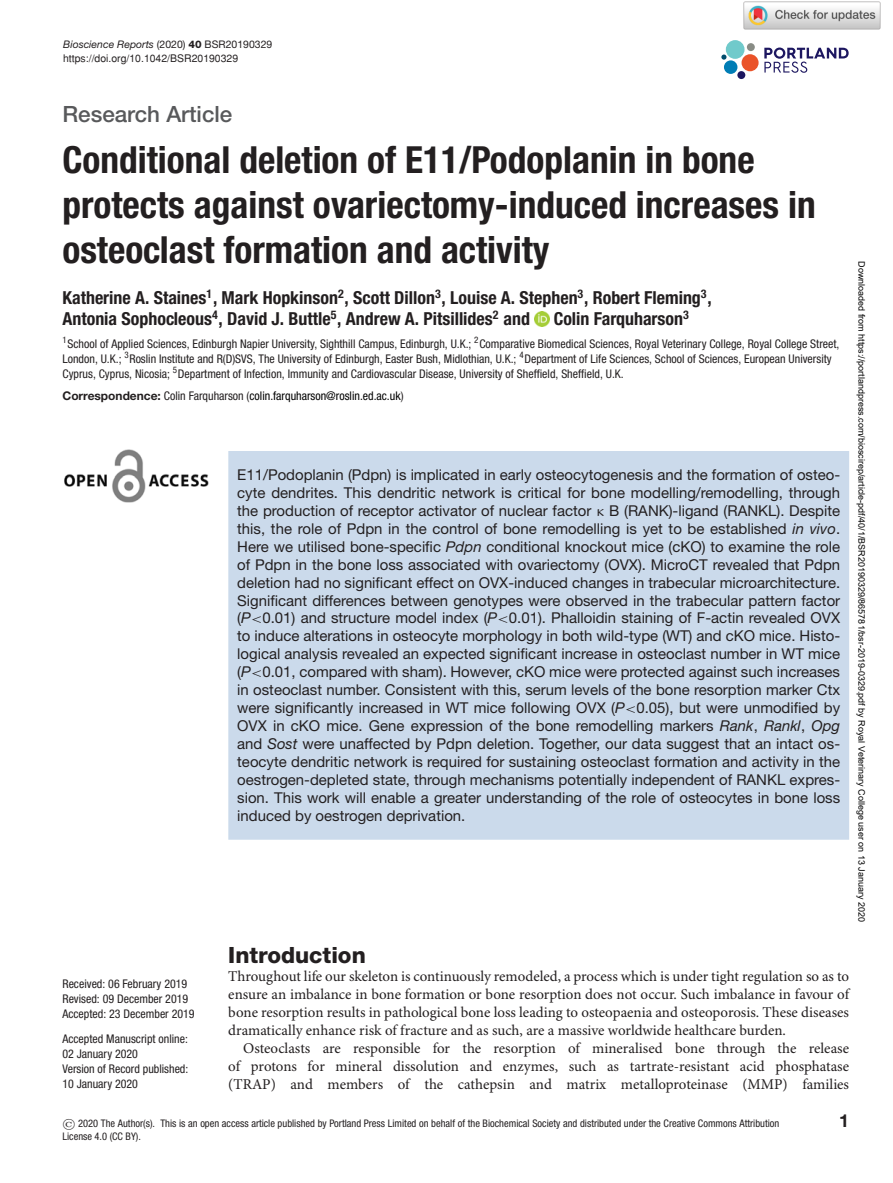
<style>
.page{position:relative;width:893px;height:1183px;background:#fff}
.page>*{position:absolute;margin:0;border:0;box-sizing:border-box;transform-origin:0 0}
.t1{font:700 condensed 37.35px/44.8px "Helvetica Neue LT Std";color:#231f20}
.t2{font:500 22.35px "Helvetica Neue LT Std";color:#58595b}
.t3{font:800 22.35px "Helvetica Neue LT Std";color:#231f20}
.t4{font:700 condensed 18px/21px "Helvetica Neue LT Std";color:#231f20}
.t5{font:700 18px "Helvetica Neue LT Std";color:#231f20}
.t6{font:15px/18px "Helvetica Neue LT Std";color:#231f20;text-align:justify}
.t7{font:15px/18px "Minion Pro";color:#231f20;text-align:justify}
.t8{font:condensed 12px/15px "Helvetica Neue LT Std";color:#231f20}
.t9{font:condensed 12px "Helvetica Neue LT Std";color:#000}
.t10{font:condensed 10.5px/13.5px "Helvetica Neue LT Std";color:#231f20}
.t11{font:italic 10.5px "Helvetica Neue LT Std";color:#231f20}
.t12{font:10.5px "Helvetica";color:#231f20}
.t13{font:9px "Arial";color:#000}
.s1{font-style:normal}
.s2{font-weight:800;font-style:normal}
.s3{font-weight:700;font-stretch:normal;color:#231f20}
.s4{color:#231f20}
.s5{font-family:"EURM10"}
.s6{font-style:italic}
.s7{font-family:"RMTMI"}
.s8{font-family:"SFRM0700";font-stretch:normal}
</style>
<div class="page">
<svg style="left:764px;top:48px;width:85px;height:25px"></svg>
<div style="left:726px;top:40px;width:18px;height:19px;background:#70cacb;border-radius:50%"></div>
<div style="left:741px;top:54px;width:18px;height:17px;background:#ea5329;border-radius:50%"></div>
<div style="left:724px;top:60px;width:13px;height:14px;background:#007db5;border-radius:50%"></div>
<div style="left:737px;top:71px;width:8px;height:8px;background:#1d1760;border-radius:50%"></div>
<div style="left:747px;top:43px;width:8px;height:8px;background:#888c85;border-radius:50%"></div>
<svg style="left:721px;top:54px;width:5px;height:6px"></svg>
<img style="left:534px;top:312px;width:16px;height:15px">
<img style="left:64px;top:449px;width:145px;height:53px">
<div style="left:228px;top:451px;width:621px;height:388px;background:#cbdaeb"></div>
<img style="left:743px;top:1px;width:138px;height:29px">
<p class="t11" style="left:63px;top:40px;width:211px">Bioscience Reports <span class="s1">(2020)</span> <span class="s2">40</span> <span class="s1">BSR20190329</span></p>
<p class="t12" style="left:63px;top:54px;width:177px">https://doi.org/10.1042/BSR20190329</p>
<h2 class="t2" style="left:62px;top:106px;width:171px">Research Article</h2>
<h1 class="t1" style="left:62px;top:140px;width:755px">Conditional deletion of E11/Podoplanin in bone protects against ovariectomy-induced increases in osteoclast formation and activity</h1>
<p class="t4" style="left:62px;top:289px;width:651px">Katherine A. Staines<sup>1</sup>, Mark Hopkinson<sup>2</sup>, Scott Dillon<sup>3</sup>, Louise A. Stephen<sup>3</sup>, Robert Fleming<sup>3</sup>,<br>Antonia Sophocleous<sup>4</sup>, David J. Buttle<sup>5</sup>, Andrew A. Pitsillides<sup>2</sup> and</p>
<p class="t4" style="left:554px;top:310px;width:137px">Colin Farquharson<sup>3</sup></p>
<p class="t8" style="left:62px;top:337px;width:778px"><sup>1</sup>School of Applied Sciences, Edinburgh Napier University, Sighthill Campus, Edinburgh, U.K.; <sup>2</sup>Comparative Biomedical Sciences, Royal Veterinary College, Royal College Street,<br>London, U.K.; <sup>3</sup>Roslin Institute and R(D)SVS, The University of Edinburgh, Easter Bush, Midlothian, U.K.; <sup>4</sup>Department of Life Sciences, School of Sciences, European University<br>Cyprus, Cyprus, Nicosia; <sup>5</sup>Department of Infection, Immunity and Cardiovascular Disease, University of Sheffield, Sheffield, U.K.</p>
<p class="t9" style="left:62px;top:391px;width:343px"><span class="s3">Correspondence:</span> <span class="s4">Colin Farquharson (</span>colin.farquharson@roslin.ed.ac.uk<span class="s4">)</span></p>
<p class="t6" style="left:237px;top:467px;width:604px">E11/Podoplanin (Pdpn) is implicated in early osteocytogenesis and the formation of osteo&shy;cyte dendrites. This dendritic network is critical for bone modelling/remodelling, through the production of receptor activator of nuclear factor <span class="s5">κ</span> B (RANK)-ligand (RANKL). Despite this, the role of Pdpn in the control of bone remodelling is yet to be established <span class="s6">in vivo</span>.<br>Here we utilised bone-specific <span class="s6">Pdpn</span> conditional knockout mice (cKO) to examine the role of Pdpn in the bone loss associated with ovariectomy (OVX). MicroCT revealed that Pdpn deletion had no significant effect on OVX-induced changes in trabecular microarchitecture.<br>Significant differences between genotypes were observed in the trabecular pattern factor (<span class="s6">P</span><span class="s7">&lt;</span>0.01) and structure model index (<span class="s6">P</span><span class="s7">&lt;</span>0.01). Phalloidin staining of F-actin revealed OVX to induce alterations in osteocyte morphology in both wild-type (WT) and cKO mice. Histo&shy;logical analysis revealed an expected significant increase in osteoclast number in WT mice (<span class="s6">P</span><span class="s7">&lt;</span>0.01, compared with sham). However, cKO mice were protected against such increases in osteoclast number. Consistent with this, serum levels of the bone resorption marker Ctx were significantly increased in WT mice following OVX (<span class="s6">P</span><span class="s7">&lt;</span>0.05), but were unmodified by OVX in cKO mice. Gene expression of the bone remodelling markers <span class="s6">Rank</span>, <span class="s6">Rankl</span>, <span class="s6">Opg </span>and <span class="s6">Sost</span> were unaffected by Pdpn deletion. Together, our data suggest that an intact os&shy;teocyte dendritic network is required for sustaining osteoclast formation and activity in the oestrogen-depleted state, through mechanisms potentially independent of RANKL expres&shy;sion. This work will enable a greater understanding of the role of osteocytes in bone loss induced by oestrogen deprivation.</p>
<p class="t13" style="left:865px;top:261px;width:662px;rotate:90deg">Downloaded from https://portlandpress.com/bioscirep/article-pdf/40/1/BSR20190329/865781/bsr-2019-0329.pdf by Royal Veterinary College user on 13 January 2020</p>
<h2 class="t3" style="left:228px;top:946px;width:139px">Introduction</h2>
<p class="t7" style="left:228px;top:968px;width:622px">Throughout life our skeleton is continuously remodeled, a process which is under tight regulation so as to ensure an imbalance in bone formation or bone resorption does not occur. Such imbalance in favour of bone resorption results in pathological bone loss leading to osteopaenia and osteoporosis. These diseases dramatically enhance risk of fracture and as such, are a massive worldwide healthcare burden.</p>
<p class="t7" style="left:228px;top:1040px;width:622px;text-indent:15px">Osteoclasts are responsible for the resorption of mineralised bone through the release of protons for mineral dissolution and enzymes, such as tartrate-resistant acid phosphatase (TRAP) and members of the cathepsin and matrix metalloproteinase (MMP) families</p>
<p class="t10" style="left:62px;top:1117px;width:718px"><span class="s8">©</span> 2020 The Author(s). This is an open access article published by Portland Press Limited on behalf of the Biochemical Society and distributed under the Creative Commons Attribution<br>License 4.0 (CC BY).</p>
<p class="t5" style="left:839px;top:1113px;width:11px">1</p>
<p class="t8" style="left:62px;top:976px;width:134px">Received: 06 February 2019<br>Revised: 09 December 2019<br>Accepted: 23 December 2019</p>
<p class="t8" style="left:62px;top:1032px;width:127px">Accepted Manuscript online:<br>02 January 2020<br>Version of Record published:<br>10 January 2020</p>
</div>
